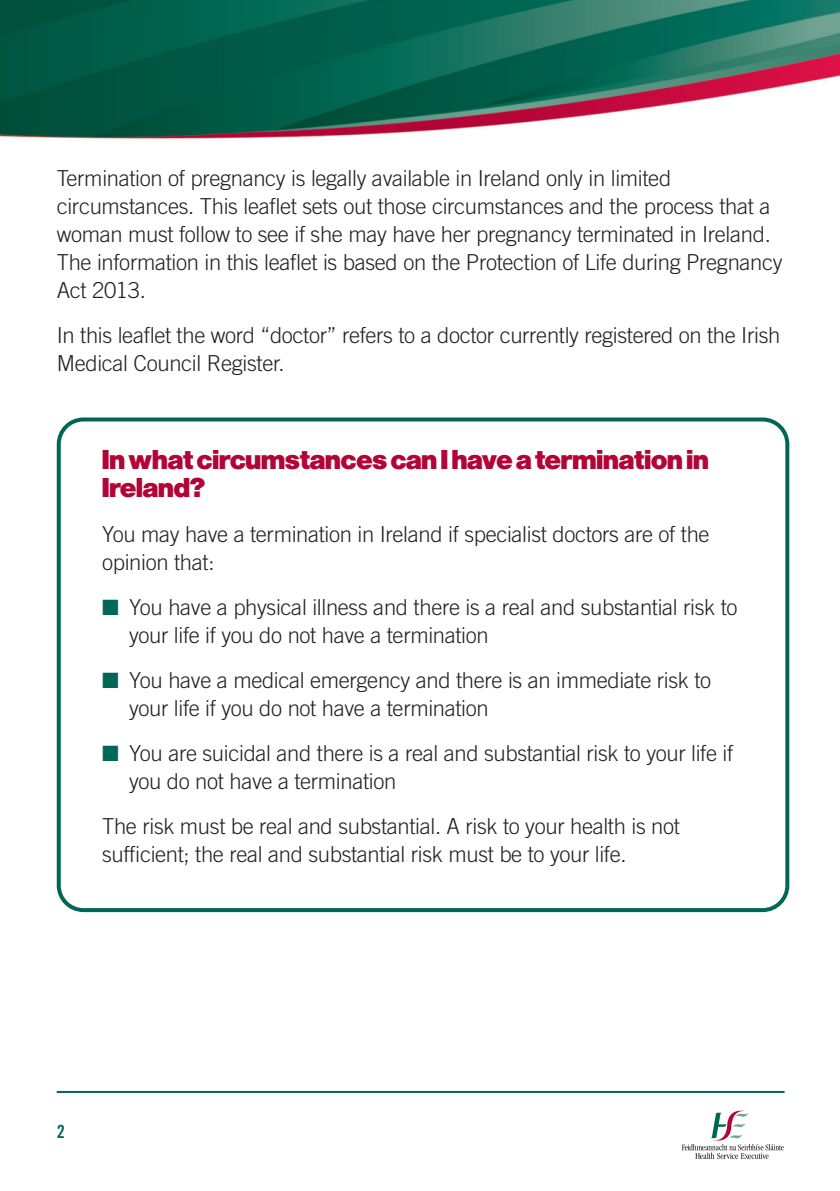
<style>
.page{position:relative;width:840px;height:1191px;background:#fff}
.page>*{position:absolute;margin:0;border:0;box-sizing:border-box;transform-origin:0 0}
.t1{font:700 25px/28px "Europa Nr 1 SH";color:#b30437}
.t2{font:300 22px/28px "Trade Gothic LT Std";letter-spacing:-.015em;color:#231f20}
.t3{font:18.2px "Trade Gothic LT Std Bd Cn 20";color:#006756}
.s1{color:#006756}
</style>
<div class="page">
<img style="left:0;top:0;width:839px;height:139px">
<svg style="left:57px;top:417px;width:731px;height:495px"></svg>
<svg style="left:681px;top:1110px;width:102px;height:49px"></svg>
<hr style="left:57px;top:1091px;width:727px;height:2px;background:#006756">
<p class="t2" style="left:57px;top:166px;width:727px">Termination of pregnancy is legally available in Ireland only in limited circumstances. This leaflet sets out those circumstances and the process that a woman must follow to see if she may have her pregnancy terminated in Ireland.<br>The information in this leaflet is based on the Protection of Life during Pregnancy Act 2013.</p>
<p class="t2" style="left:57px;top:323px;width:724px">In this leaflet the word “doctor” refers to a doctor currently registered on the Irish<br>Medical Council Register.</p>
<p class="t1" style="left:102px;top:447px;width:607px">In what circumstances can I have a termination in<br>Ireland?</p>
<p class="t2" style="left:102px;top:522px;width:608px">You may have a termination in Ireland if specialist doctors are of the opinion that:</p>
<p class="t2" style="left:129px;top:595px;width:609px;text-indent:-27px"><span class="s1">■</span> You have a physical illness and there is a real and substantial risk to your life if you do not have a termination</p>
<p class="t2" style="left:129px;top:668px;width:583px;text-indent:-27px"><span class="s1">■</span> You have a medical emergency and there is an immediate risk to your life if you do not have a termination</p>
<p class="t2" style="left:129px;top:741px;width:605px;text-indent:-27px"><span class="s1">■</span> You are suicidal and there is a real and substantial risk to your life if you do not have a termination</p>
<p class="t2" style="left:102px;top:814px;width:579px">The risk must be real and substantial. A risk to your health is not sufficient; the real and substantial risk must be to your life.</p>
<p class="t3" style="left:57px;top:1121px;width:10px">2</p>
</div>
